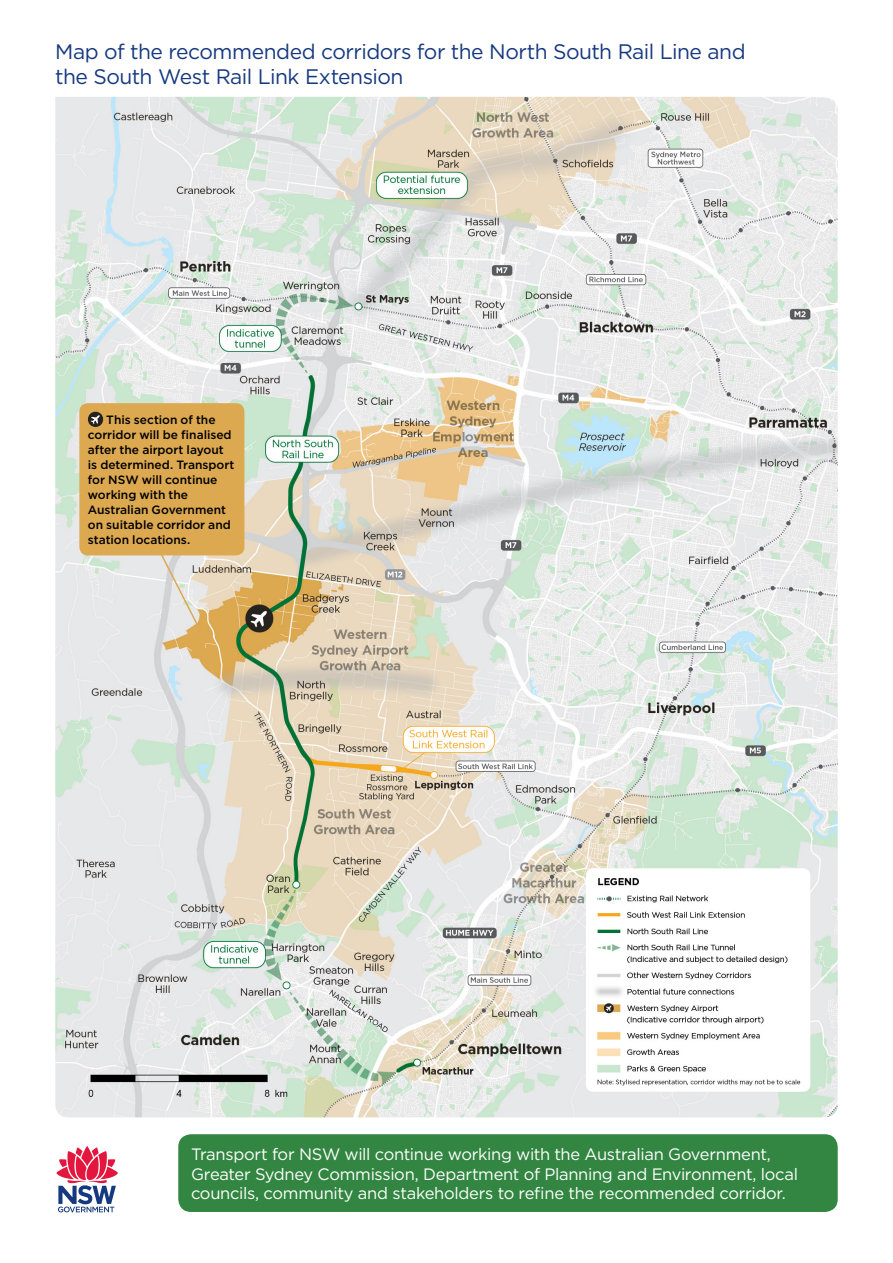
<style>
.page{position:relative;width:893px;height:1263px;background:#fff}
.page>*{position:absolute;margin:0;border:0;box-sizing:border-box;transform-origin:0 0}
.t1{font:21px/25.2px "Gotham";letter-spacing:-.02em;color:#15397f}
._03_Boxed_body{font:16.5px/19.5px "Gotham";letter-spacing:-.02em;color:#fff}
.t2{font:500 12px/15px "Gotham";letter-spacing:-.005em;color:#000}
</style>
<div class="page">
<img style="left:55px;top:97px;width:783px;height:1020px">
<div style="left:79px;top:403px;width:165px;height:152px;background:#dca850;border-radius:9px"></div>
<svg style="left:88px;top:411px;width:16px;height:16px"></svg>
<div style="left:178px;top:1134px;width:660px;height:78px;background:#328641;border-radius:13px"></div>
<svg style="left:160px;top:555px;width:40px;height:73px;background:#e1dfda"></svg>
<svg style="left:56px;top:1146px;width:62px;height:66px"></svg>
<h1 class="t1" style="left:55px;top:38px;width:692px">Map of the recommended corridors for the North South Rail Line and the South West Rail Link Extension</h1>
<p class="t2" style="left:88px;top:412px;width:148px;text-indent:18px">This section of the corridor will be finalised after the airport layout is determined. Transport for NSW will continue working with the<br>Australian Government on suitable corridor and station locations.</p>
<p class="_03_Boxed_body" style="left:191px;top:1144px;width:609px">Transport for NSW will continue working with the Australian Government,<br>Greater Sydney Commission, Department of Planning and Environment, local councils, community and stakeholders to refine the recommended corridor.</p>
</div>
